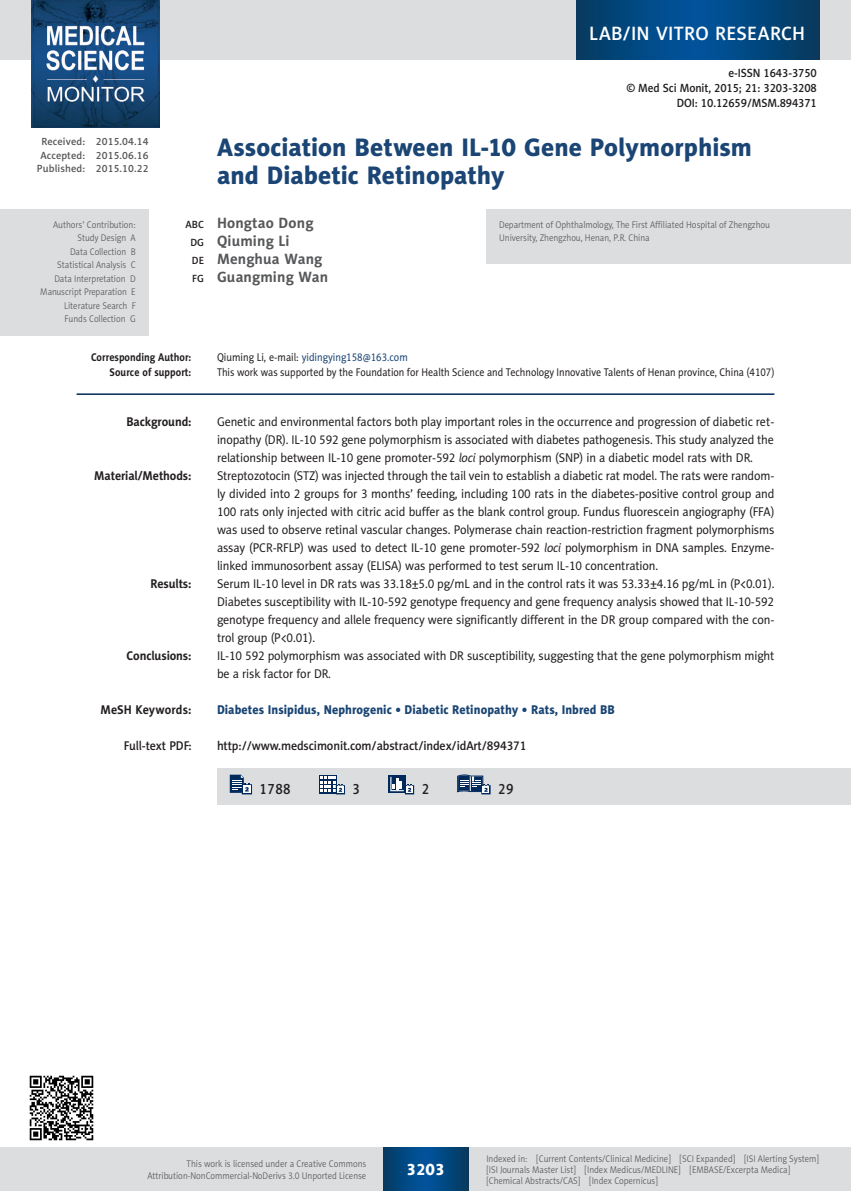
<style>
.page{position:relative;width:851px;height:1191px;background:#fff}
.page>*{position:absolute;margin:0;border:0;box-sizing:border-box;transform-origin:0 0}
.MSM_Tytul{font:25.5px/28.5px "Naomi Sans EFN Heavy";color:#1a4574}
.t1{font:19.5px "Naomi Sans EFN Medium";letter-spacing:.01em;color:#fff}
.t2{font:16.5px "Naomi Sans EFN Heavy";color:#fff}
.MSM_Autorzy{font:700 15px "Naomi Sans EFN";letter-spacing:.01em;color:#57585a}
.MSM_dane{font:15px "Naomi Sans EFN Medium";letter-spacing:.03em;color:#231f20;scale:.9 1}
.MSM_Summary_body{font:12.75px/18px "Naomi Sans EFN";letter-spacing:-.01em;color:#231f20;text-align:justify;scale:.95 1}
.MSM_full_text_pdf{font:12.75px "Naomi Sans EFN Medium";letter-spacing:-.01em;color:#231f20;scale:.95 1}
.MSM_keywords{font:12.75px "Naomi Sans EFN Heavy";letter-spacing:.005em;color:#1a4574;scale:.95 1}
.MSM_Summary_body-2{font:700 12.75px "Naomi Sans EFN";letter-spacing:-.01em;color:#231f20;scale:.95 1}
.MSM_keywords-2{font:700 12.75px "Naomi Sans EFN";letter-spacing:.005em;color:#231f20;scale:.95 1}
.MSM_full_text_pdf-2{font:12px "Naomi Sans EFN Medium";letter-spacing:-.01em;color:#231f20;scale:.95 1}
.MSM_Support{font:11.25px "Naomi Sans EFN";letter-spacing:-.005em;color:#231f20;scale:.89 1}
.MSM_Adres{font:11.25px "Naomi Sans EFN";color:#1a4574;scale:.9 1}
.MSM_Adres-2{font:700 11.25px "Naomi Sans EFN";color:#231f20;scale:.9 1}
.MSM_Support-2{font:700 11.25px "Naomi Sans EFN";letter-spacing:.005em;color:#231f20;scale:.89 1}
.t3{font:10.5px "Naomi Sans EFN Medium";letter-spacing:.01em;color:#57585a}
.MSM_Afiliacja{font:9.75px/11.2px "Naomi Sans EFN Light";color:#57585a;scale:.9 1}
.s1{font-family:"Naomi Sans EFN Medium";font-weight:400;font-size:10.5px;color:#231f20}
.s2{color:#231f20}
.s3{font-style:italic}
</style>
<div class="page">
<div style="left:217px;top:768px;width:633px;height:36px;background:#dcdddf"></div>
<svg style="left:230px;top:774px;width:22px;height:20px"></svg>
<div style="left:319px;top:775px;width:17px;height:18px;background:#00295c"></div>
<svg style="left:320px;top:776px;width:25px;height:18px"></svg>
<div style="left:388px;top:775px;width:18px;height:18px;background:#00295c"></div>
<svg style="left:390px;top:777px;width:24px;height:17px"></svg>
<svg style="left:457px;top:774px;width:33px;height:20px"></svg>
<hr style="left:77px;top:393px;width:697px;height:2px;background:#00295c">
<div style="left:0;top:210px;width:148px;height:126px;background:#dcdddf"></div>
<div style="left:486px;top:210px;width:364px;height:54px;background:#dcdddf"></div>
<img style="left:29px;top:1075px;width:65px;height:66px">
<div style="left:0;top:1148px;width:850px;height:43px;background:#dcdddf"></div>
<svg style="left:383px;top:1147px;width:85px;height:43px;background:#02477e"></svg>
<div style="left:0;top:0;width:850px;height:60px;background:#dcdddf"></div>
<img style="left:32px;top:0;width:127px;height:128px">
<svg style="left:576px;top:0;width:243px;height:60px;background:#02477e"></svg>
<h2 class="t1" style="left:589px;top:22px;width:217px">LAB/IN VITRO RESEARCH</h2>
<p class="t3" style="left:41px;top:136px;width:109px">Received: 2015.04.14</p>
<p class="t3" style="left:40px;top:149px;width:110px">Accepted: 2015.06.16</p>
<p class="t3" style="left:37px;top:163px;width:113px">Published: 2015.10.22</p>
<p class="MSM_Afiliacja" style="left:53px;top:219px;width:93px">Authors’ Contribution:</p>
<p class="MSM_Afiliacja" style="left:77px;top:232px;width:66px">Study Design A</p>
<p class="MSM_Afiliacja" style="left:70px;top:246px;width:74px">Data Collection B</p>
<p class="MSM_Afiliacja" style="left:57px;top:259px;width:89px">Statistical Analysis C</p>
<p class="MSM_Afiliacja" style="left:54px;top:273px;width:92px">Data Interpretation D</p>
<p class="MSM_Afiliacja" style="left:40px;top:286px;width:107px">Manuscript Preparation E</p>
<p class="MSM_Afiliacja" style="left:64px;top:300px;width:81px">Literature Search F</p>
<p class="MSM_Afiliacja" style="left:65px;top:313px;width:80px">Funds Collection G</p>
<p class="MSM_full_text_pdf-2" style="left:728px;top:66px;width:95px">e-ISSN 1643-3750</p>
<p class="MSM_full_text_pdf-2" style="left:626px;top:81px;width:202px">© Med Sci Monit, 2015; 21: 3203-3208</p>
<p class="MSM_full_text_pdf-2" style="left:676px;top:96px;width:149px">DOI: 10.12659/MSM.894371</p>
<p class="MSM_Tytul" style="left:217px;top:132px;width:536px">Association Between IL-10 Gene Polymorphism and Diabetic Retinopathy</p>
<p class="MSM_Autorzy" style="left:185px;top:214px;width:129px"><span class="s1">ABC</span> Hongtao Dong</p>
<p class="MSM_Autorzy" style="left:190px;top:232px;width:101px"><span class="s1">DG</span> Qiuming Li</p>
<p class="MSM_Autorzy" style="left:192px;top:250px;width:132px"><span class="s1">DE</span> Menghua Wang</p>
<p class="MSM_Autorzy" style="left:192px;top:268px;width:137px"><span class="s1">FG</span> Guangming Wan</p>
<p class="MSM_Afiliacja" style="left:499px;top:218px;width:302px;line-height:13.5px">Department of Ophthalmology, The First Affiliated Hospital of Zhengzhou<br>University, Zhengzhou, Henan, P.R. China</p>
<p class="MSM_Adres-2" style="left:91px;top:350px;width:113px">Corresponding Author:</p>
<p class="MSM_Adres" style="left:217px;top:350px;width:213px"><span class="s2">Qiuming Li, e-mail:</span> yidingying158@163.com</p>
<p class="MSM_Support-2" style="left:110px;top:366px;width:93px">Source of support:</p>
<p class="MSM_Support" style="left:217px;top:366px;width:627px">This work was supported by the Foundation for Health Science and Technology Innovative Talents of Henan province, China (4107)</p>
<p class="MSM_Summary_body-2" style="left:126px;top:414px;width:70px">Background:</p>
<p class="MSM_Summary_body" style="left:217px;top:413px;width:588px">Genetic and environmental factors both play important roles in the occurrence and progression of diabetic ret&shy;inopathy (DR). IL-10 592 gene polymorphism is associated with diabetes pathogenesis. This study analyzed the relationship between IL-10 gene promoter-592 <span class="s3">loci</span> polymorphism (SNP) in a diabetic model rats with DR.</p>
<p class="MSM_Summary_body-2" style="left:94px;top:468px;width:104px">Material/Methods:</p>
<p class="MSM_Summary_body" style="left:217px;top:467px;width:588px">Streptozotocin (STZ) was injected through the tail vein to establish a diabetic rat model. The rats were random&shy;ly divided into 2 groups for 3 months’ feeding, including 100 rats in the diabetes-positive control group and 100 rats only injected with citric acid buffer as the blank control group. Fundus fluorescein angiography (FFA) was used to observe retinal vascular changes. Polymerase chain reaction-restriction fragment polymorphisms assay (PCR-RFLP) was used to detect IL-10 gene promoter-592 <span class="s3">loci</span> polymorphism in DNA samples. Enzyme&shy;linked immunosorbent assay (ELISA) was performed to test serum IL-10 concentration.</p>
<p class="MSM_Summary_body-2" style="left:150px;top:576px;width:45px">Results:</p>
<p class="MSM_Summary_body" style="left:217px;top:575px;width:588px">Serum IL-10 level in DR rats was 33.18±5.0 pg/mL and in the control rats it was 53.33±4.16 pg/mL in (P&lt;0.01).<br>Diabetes susceptibility with IL-10-592 genotype frequency and gene frequency analysis showed that IL-10-592 genotype frequency and allele frequency were significantly different in the DR group compared with the con&shy;trol group (P&lt;0.01).</p>
<p class="MSM_Summary_body-2" style="left:127px;top:648px;width:70px">Conclusions:</p>
<p class="MSM_Summary_body" style="left:217px;top:647px;width:588px">IL-10 592 polymorphism was associated with DR susceptibility, suggesting that the gene polymorphism might be a risk factor for DR.</p>
<p class="MSM_keywords-2" style="left:100px;top:702px;width:97px">MeSH Keywords:</p>
<p class="MSM_keywords" style="left:217px;top:702px;width:420px">Diabetes Insipidus, Nephrogenic • Diabetic Retinopathy • Rats, Inbred BB</p>
<p class="MSM_full_text_pdf" style="left:124px;top:738px;width:73px">Full-text PDF:</p>
<p class="MSM_full_text_pdf" style="left:217px;top:738px;width:327px">http://www.medscimonit.com/abstract/index/idArt/894371</p>
<p class="MSM_dane" style="left:259px;top:780px;width:36px">1788</p>
<p class="MSM_dane" style="left:352px;top:780px;width:10px">3</p>
<p class="MSM_dane" style="left:421px;top:780px;width:10px">2</p>
<p class="MSM_dane" style="left:498px;top:780px;width:19px">29</p>
<p class="MSM_Afiliacja" style="left:147px;top:1158px;width:245px;text-align:right">This work is licensed under a Creative Commons<br>Attribution-NonCommercial-NoDerivs 3.0 Unported License</p>
<p class="t2" style="left:406px;top:1159px;width:40px">3203</p>
<p class="MSM_Afiliacja" style="left:486px;top:1152px;width:371px">Indexed in: [Current Contents/Clinical Medicine] [SCI Expanded] [ISI Alerting System] [ISI Journals Master List] [Index Medicus/MEDLINE] [EMBASE/Excerpta Medica] [Chemical Abstracts/CAS] [Index Copernicus]</p>
</div>
